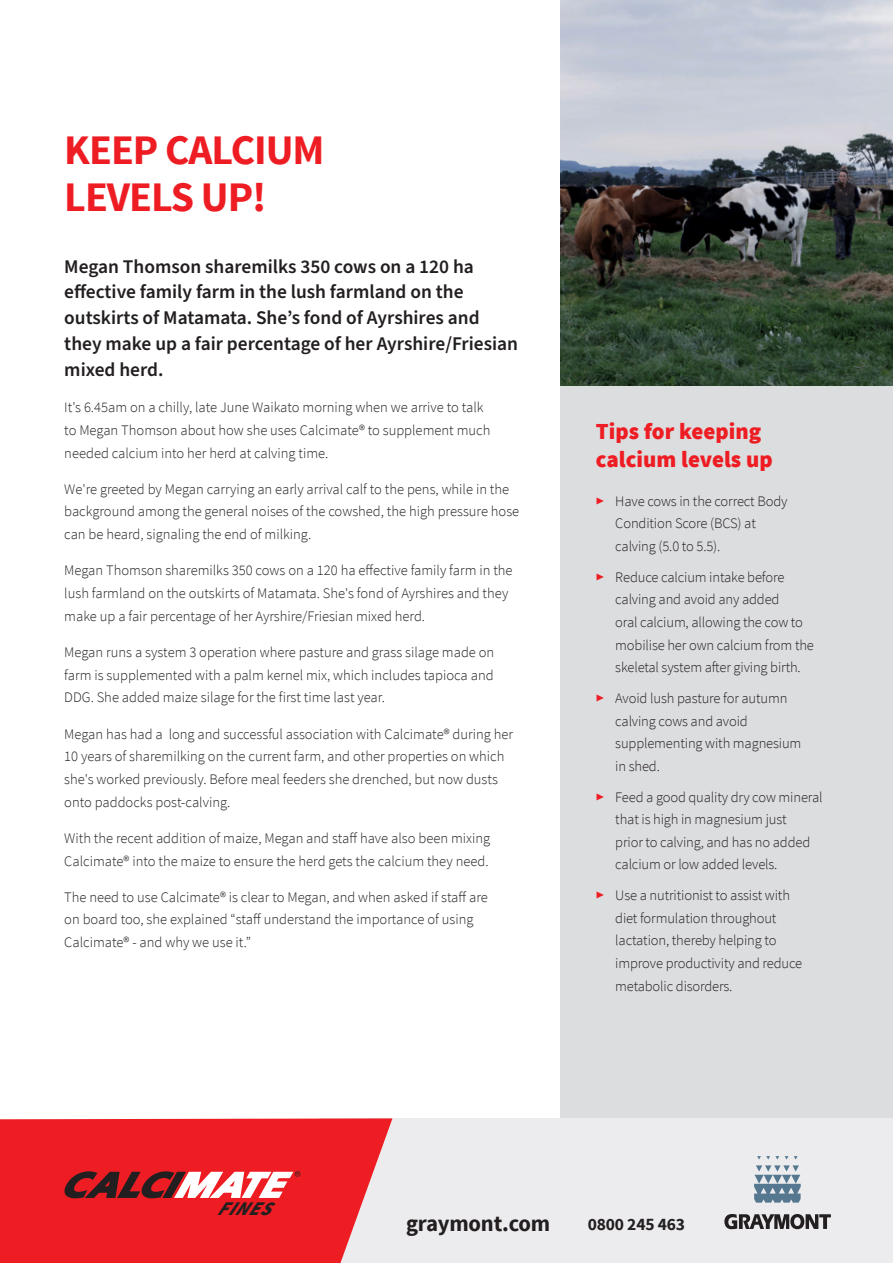
<style>
.page{position:relative;width:893px;height:1263px;background:#fff}
.page>*{position:absolute;margin:0;border:0;box-sizing:border-box;transform-origin:0 0}
.t1{font:700 42px/47.2px "Source Sans Pro";letter-spacing:-.025em;color:#ee1d23}
.t2{font:900 22.95px/27.5px "Source Sans Pro";color:#ee1d23}
.t3{font:700 22.65px "Source Sans Pro";letter-spacing:-.01em;color:#231f20}
.t4{font:600 19.35px/25.8px "Source Sans Pro";color:#231f20}
.t5{font:italic 900 19.35px "Source Sans Pro";color:#231f20}
.t6{font:700 17.4px "Source Sans Pro";letter-spacing:-.01em;color:#231f20}
.t7{font:300 14.55px/22.6px "Source Sans Pro";color:#231f20}
.s1{font-weight:400;color:#ee1d23}
</style>
<div class="page">
<div style="left:560px;top:37px;width:333px;height:1083px;background:#dcdddf"></div>
<div style="left:319px;top:1118px;width:574px;height:145px;background:#ececee"></div>
<svg style="left:0;top:1118px;width:392px;height:145px;background:#ed2d33"></svg>
<img style="left:560px;top:0;width:333px;height:386px">
<svg style="left:757px;top:1156px;width:22px;height:3px"></svg>
<svg style="left:754px;top:1165px;width:47px;height:37px"></svg>
<svg style="left:724px;top:1214px;width:107px;height:15px"></svg>
<svg style="left:62px;top:1170px;width:238px;height:29px"></svg>
<p class="t1" style="left:64px;top:128px;width:262px">KEEP CALCIUM<br>LEVELS UP!</p>
<p class="t4" style="left:64px;top:254px;width:455px">Megan Thomson sharemilks 350 cows on a 120 ha effective family farm in the lush farmland on the outskirts of Matamata. She’s fond of Ayrshires and they make up a fair percentage of her Ayrshire/Friesian mixed herd.</p>
<p class="t7" style="left:64px;top:396px;width:428px">It's 6.45am on a chilly, late June Waikato morning when we arrive to talk to Megan Thomson about how she uses Calcimate® to supplement much needed calcium into her herd at calving time.</p>
<p class="t7" style="left:64px;top:478px;width:456px">We're greeted by Megan carrying an early arrival calf to the pens, while in the background among the general noises of the cowshed, the high pressure hose can be heard, signaling the end of milking.</p>
<p class="t7" style="left:64px;top:559px;width:450px">Megan Thomson sharemilks 350 cows on a 120 ha effective family farm in the lush farmland on the outskirts of Matamata. She's fond of Ayrshires and they make up a fair percentage of her Ayrshire/Friesian mixed herd.</p>
<p class="t7" style="left:64px;top:641px;width:431px;text-align:justify">Megan runs a system 3 operation where pasture and grass silage made on farm is supplemented with a palm kernel mix, which includes tapioca and DDG. She added maize silage for the first time last year.</p>
<p class="t7" style="left:64px;top:722px;width:450px">Megan has had a long and successful association with Calcimate® during her 10 years of sharemilking on the current farm, and other properties on which she's worked previously. Before meal feeders she drenched, but now dusts onto paddocks post-calving.</p>
<p class="t7" style="left:64px;top:827px;width:427px">With the recent addition of maize, Megan and staff have also been mixing<br>Calcimate® into the maize to ensure the herd gets the calcium they need.</p>
<p class="t7" style="left:64px;top:886px;width:425px">The need to use Calcimate® is clear to Megan, and when asked if staff are on board too, she explained “staff understand the importance of using<br>Calcimate® - and why we use it.”</p>
<p class="t2" style="left:596px;top:419px;width:178px">Tips for keeping calcium levels up</p>
<p class="t7" style="left:615px;top:490px;width:174px;text-indent:-19px"><span class="s1">▶</span> Have cows in the correct Body<br>Condition Score (BCS) at calving (5.0 to 5.5).</p>
<p class="t7" style="left:615px;top:566px;width:200px;text-indent:-19px"><span class="s1">▶</span> Reduce calcium intake before calving and avoid any added<br>oral calcium, allowing the cow to mobilise her own calcium from the skeletal system after giving birth.</p>
<p class="t7" style="left:615px;top:687px;width:188px;text-indent:-19px"><span class="s1">▶</span> Avoid lush pasture for autumn calving cows and avoid supplementing with magnesium in shed.</p>
<p class="t7" style="left:615px;top:785px;width:209px;text-indent:-19px"><span class="s1">▶</span> Feed a good quality dry cow mineral that is high in magnesium just<br>prior to calving, and has no added calcium or low added levels.</p>
<p class="t7" style="left:615px;top:884px;width:188px;text-indent:-19px"><span class="s1">▶</span> Use a nutritionist to assist with diet formulation throughout lactation, thereby helping to improve productivity and reduce metabolic disorders.</p>
<p class="t5" style="left:217px;top:1195px;width:67px">FINES</p>
<p class="t3" style="left:406px;top:1209px;width:146px">graymont.com</p>
<p class="t6" style="left:588px;top:1212px;width:99px">0800 245 463</p>
</div>
